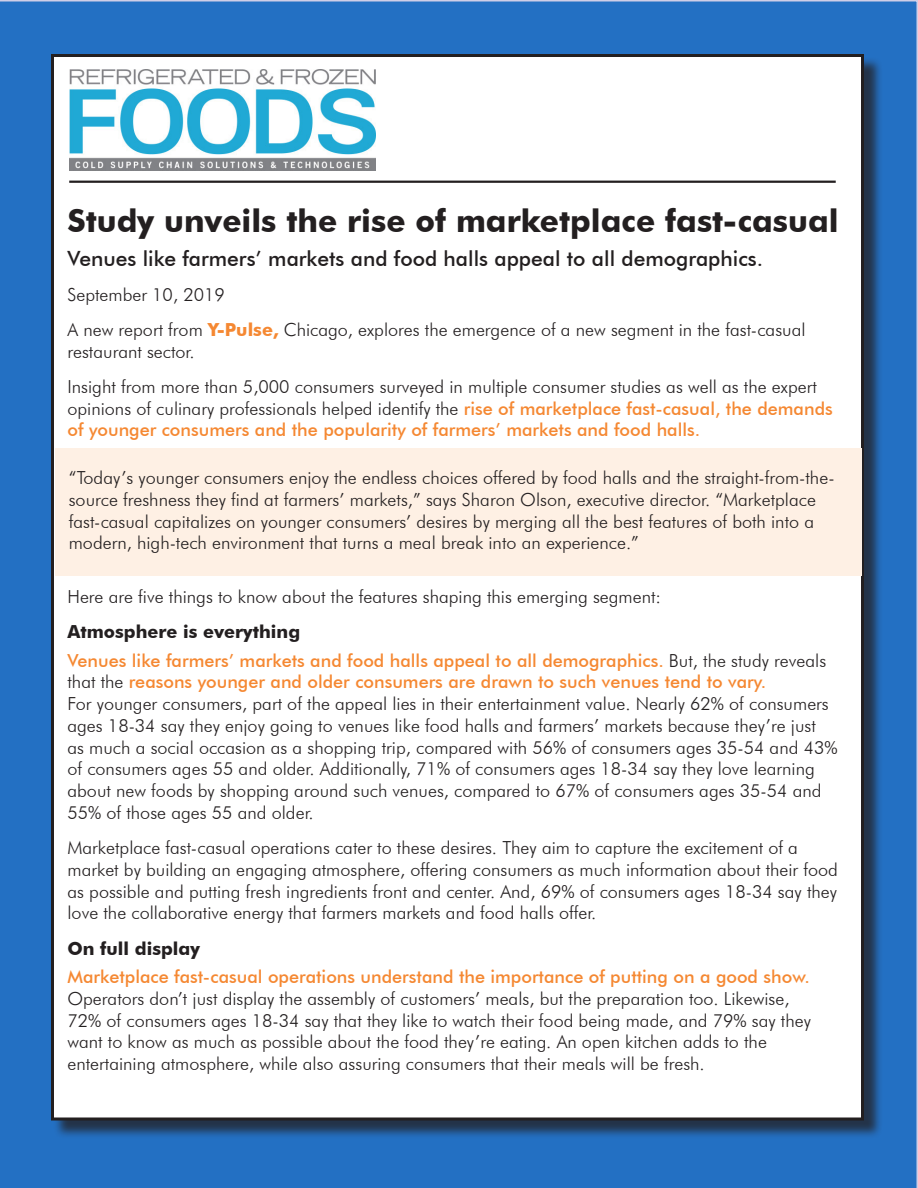
<style>
.page{position:relative;width:918px;height:1188px;background:#2370c3}
.page>*{position:absolute;margin:0;border:0;box-sizing:border-box;transform-origin:0 0}
.t1{font:700 31.5px "Futura BT";color:#231f20}
.t2{font:500 21px "Futura BT";color:#231f20}
.t3{font:300 18px/21.8px "Futura BT";color:#231f20}
.t4{font:700 18px "Futura BT";color:#231f20}
.s1{font-weight:700;color:#f58832}
.s2{font-weight:500;color:#f58832}
</style>
<div class="page">
<div style="left:53px;top:56px;width:830px;height:1083px;background:#231f20;opacity:.75"></div>
<div style="left:52px;top:56px;width:810px;height:1063px;background:#fff"></div>
<hr style="left:69px;top:181px;width:767px;height:2px;background:#231f20">
<img style="left:69px;top:69px;width:306px;height:102px">
<div style="left:55px;top:449px;width:807px;height:127px;background:#fef0e4"></div>
<p class="t1" style="left:68px;top:201px;width:773px">Study unveils the rise of marketplace fast-casual</p>
<p class="t2" style="left:68px;top:246px;width:697px">Venues like farmers’ markets and food halls appeal to all demographics.</p>
<p class="t3" style="left:68px;top:283px;width:159px">September 10, 2019</p>
<p class="t3" style="left:68px;top:318px;width:740px">A new report from <span class="s1">Y-Pulse,</span> Chicago, explores the emergence of a new segment in the fast-casual restaurant sector.</p>
<p class="t3" style="left:68px;top:375px;width:767px">Insight from more than 5,000 consumers surveyed in multiple consumer studies as well as the expert opinions of culinary professionals helped identify the <span class="s2">rise of marketplace fast-casual, the demands of younger consumers and the popularity of farmers’ markets and food halls.</span></p>
<p class="t3" style="left:69px;top:467px;width:768px">“Today’s younger consumers enjoy the endless choices offered by food halls and the straight-from-the&shy;source freshness they find at farmers’ markets,” says Sharon Olson, executive director. “Marketplace fast-casual capitalizes on younger consumers’ desires by merging all the best features of both into a modern, high-tech environment that turns a meal break into an experience.”</p>
<p class="t3" style="left:68px;top:585px;width:595px">Here are five things to know about the features shaping this emerging segment:</p>
<p class="t4" style="left:68px;top:621px;width:234px">Atmosphere is everything</p>
<p class="t3" style="left:68px;top:649px;width:772px"><span class="s2">Venues like farmers’ markets and food halls appeal to all demographics.</span> But, the study reveals that the <span class="s2">reasons younger and older consumers are drawn to such venues tend to vary.<br></span>For younger consumers, part of the appeal lies in their entertainment value. Nearly 62% of consumers ages 18-34 say they enjoy going to venues like food halls and farmers’ markets because they’re just<br>as much a social occasion as a shopping trip, compared with 56% of consumers ages 35-54 and 43% of consumers ages 55 and older. Additionally, 71% of consumers ages 18-34 say they love learning about new foods by shopping around such venues, compared to 67% of consumers ages 35-54 and 55% of those ages 55 and older.</p>
<p class="t3" style="left:68px;top:837px;width:772px">Marketplace fast-casual operations cater to these desires. They aim to capture the excitement of a market by building an engaging atmosphere, offering consumers as much information about their food as possible and putting fresh ingredients front and center. And, 69% of consumers ages 18-34 say they love the collaborative energy that farmers markets and food halls offer.</p>
<p class="t4" style="left:68px;top:937px;width:134px">On full display</p>
<p class="t3" style="left:68px;top:966px;width:745px"><span class="s2">Marketplace fast-casual operations understand the importance of putting on a good show.<br></span>Operators don’t just display the assembly of customers’ meals, but the preparation too. Likewise, 72% of consumers ages 18-34 say that they like to watch their food being made, and 79% say they want to know as much as possible about the food they’re eating. An open kitchen adds to the entertaining atmosphere, while also assuring consumers that their meals will be fresh.</p>
</div>
